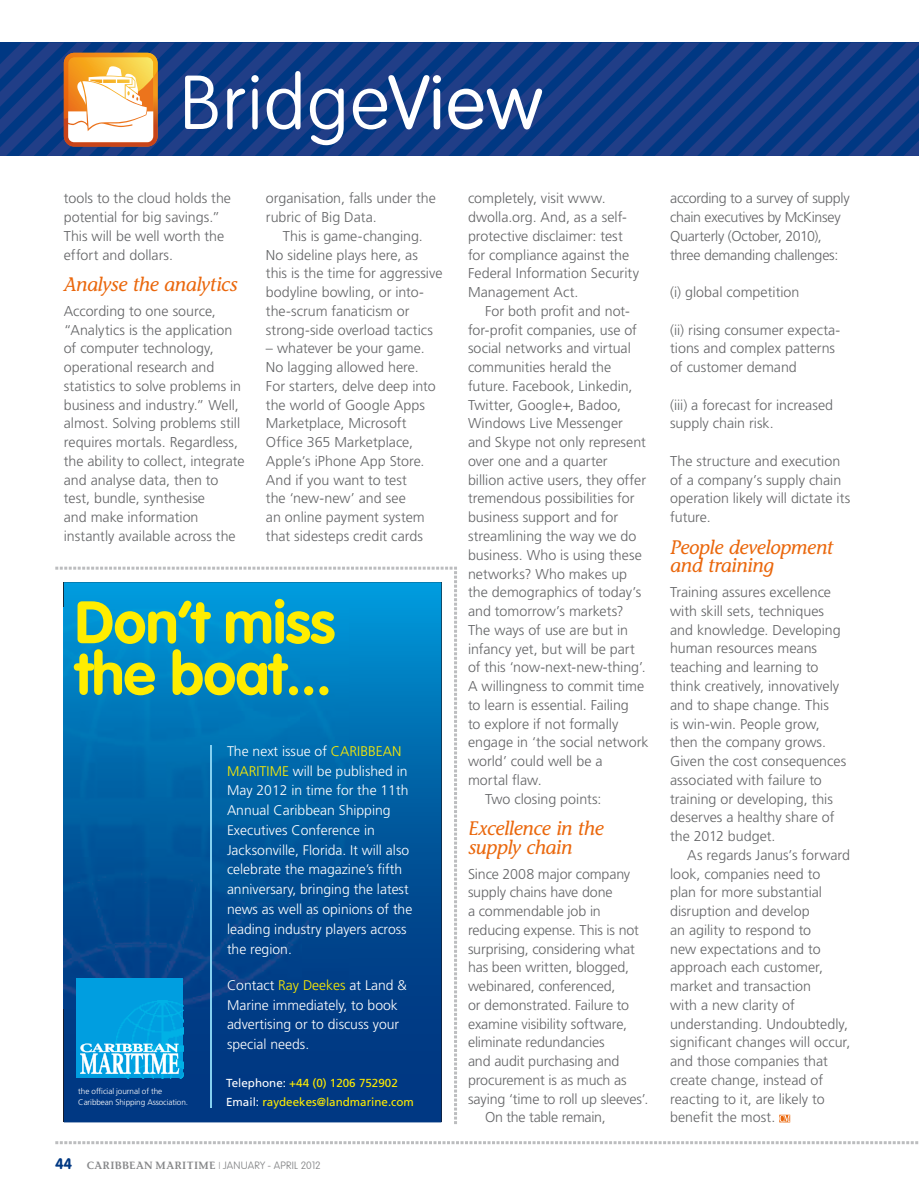
<style>
.page{position:relative;width:919px;height:1191px;background:#fff}
.page>*{position:absolute;margin:0;border:0;box-sizing:border-box;transform-origin:0 0}
.t1{font:100 75px "VAG Rounded";color:#fff}
.t2{font:700 58.8px/51.3px "VAG Rounded";letter-spacing:-.01em;color:#ffed00}
.t3{font:italic 19.5px/18.8px "Stone Informal";letter-spacing:-.015em;color:#ea670c}
.t4{font:300 14.25px/18.8px "Frutiger";color:#646567}
.t5{font:300 14.25px/18.8px "Frutiger";letter-spacing:-.02em;color:#646567}
.t6{font:300 13.95px/19.8px "Frutiger";color:#fff}
.t7{font:11.55px/18.6px "Frutiger";color:#ffed00}
.t8{font:600 10.5px "Stone Informal";letter-spacing:.03em;color:#87888a}
.t9{font:300 8.1px/11.7px "Frutiger";letter-spacing:-.01em;color:#fff}
.s1{font-style:inherit}
.s2{font-weight:300}
.s3{color:#ffed00}
.s4{color:#fff}
.s5{font-family:"VAG Rounded";font-weight:700;font-size:15px;color:#003883}
.s6{font-family:"Myriad Pro";font-weight:300}
.s7{font-family:"VAG Rounded";font-weight:100}
</style>
<div class="page">
<svg style="left:55px;top:1141px;width:863px;height:3px"></svg>
<svg style="left:0;top:43px;width:918px;height:113px;background:#244785"></svg>
<svg style="left:779px;top:1114px;width:11px;height:8px"></svg>
<svg style="left:55px;top:566px;width:402px;height:558px;background:#176fad"></svg>
<h1 class="t1" style="left:180px;top:60px;width:363px"><span class="s1">B</span>ridge<span class="s2">V</span><span class="s2">iew</span></h1>
<p class="t4" style="left:64px;top:189px;width:169px">tools to the cloud holds the potential for big savings.”<br>This will be well worth the effort and dollars.</p>
<h3 class="t3" style="left:64px;top:275px;width:175px">Analyse the analytics</h3>
<p class="t4" style="left:64px;top:301px;width:182px">According to one source, “Analytics is the application of computer technology, operational research and statistics to solve problems in business and industry.” Well, almost. Solving problems still requires mortals. Regardless, the ability to collect, integrate and analyse data, then to test, bundle, synthesise<br>and make information instantly available across the</p>
<p class="t4" style="left:266px;top:189px;width:171px">organisation, falls under the rubric of Big Data.</p>
<p class="t4" style="left:266px;top:226px;width:178px;text-indent:17px">This is game-changing.<br>No sideline plays here, as this is the time for aggressive bodyline bowling, or into&shy;the-scrum fanaticism or strong-side overload tactics</p>
<p class="t4" style="left:266px;top:339px;width:171px">– whatever be your game.<br>No lagging allowed here.<br>For starters, delve deep into the world of Google Apps<br>Marketplace, Microsoft<br>Office 365 Marketplace,<br>Apple’s iPhone App Store.<br>And if you want to test<br>the ‘new-new’ and see<br>an online payment system that sidesteps credit cards</p>
<h2 class="t2" style="left:75px;top:596px;width:262px">Don’t miss the boat...</h2>
<p class="t6" style="left:227px;top:741px;width:187px">The next issue of <span class="s3">CARIBBEAN<br>MARITIME</span> will be published in<br>May 2012 in time for the 11th<br>Annual Caribbean Shipping<br>Executives Conference in<br>Jacksonville, Florida. It will also celebrate the magazine’s fifth anniversary, bringing the latest news as well as opinions of the leading industry players across the region.</p>
<p class="t6" style="left:227px;top:975px;width:181px">Contact <span class="s3">Ray Deekes</span> at Land &amp;<br>Marine immediately, to book advertising or to discuss your special needs.</p>
<p class="t9" style="left:78px;top:1085px;width:111px">the official journal of the<br>Caribbean Shipping Association.</p>
<p class="t7" style="left:226px;top:1073px;width:189px"><span class="s4">Telephone:</span> +44 (0) 1206 752902<br><span class="s4">Email:</span> raydeekes@landmarine.com</p>
<p class="t8" style="left:55px;top:1158px;width:267px"><span class="s5">44</span> CARIBBEAN MARITIME <span class="s6">I</span> <span class="s7">JANUARY - APRIL 2012</span></p>
<p class="t4" style="left:468px;top:189px;width:172px">completely, visit www. dwolla.org. And, as a self&shy;protective disclaimer: test for compliance against the<br>Federal Information Security<br>Management Act.</p>
<p class="t4" style="left:485px;top:301px;width:146px">For both profit and not-</p>
<p class="t4" style="left:468px;top:320px;width:170px">for-profit companies, use of</p>
<p class="t4" style="left:468px;top:339px;width:164px">social networks and virtual</p>
<p class="t4" style="left:468px;top:358px;width:145px">communities herald the</p>
<p class="t4" style="left:468px;top:376px;width:166px">future. Facebook, Linkedin,</p>
<p class="t4" style="left:468px;top:395px;width:154px">Twitter, Google+, Badoo,</p>
<p class="t4" style="left:468px;top:414px;width:156px">Windows Live Messenger</p>
<p class="t4" style="left:468px;top:433px;width:179px">and Skype not only represent</p>
<p class="t4" style="left:468px;top:451px;width:141px">over one and a quarter</p>
<p class="t4" style="left:468px;top:470px;width:180px">billion active users, they offer</p>
<p class="t4" style="left:468px;top:489px;width:168px">tremendous possibilities for</p>
<p class="t4" style="left:468px;top:508px;width:152px">business support and for</p>
<p class="t4" style="left:468px;top:526px;width:170px">streamlining the way we do</p>
<p class="t4" style="left:468px;top:545px;width:175px">business. Who is using these</p>
<p class="t4" style="left:468px;top:564px;width:161px">networks? Who makes up</p>
<p class="t4" style="left:468px;top:583px;width:175px">the demographics of today’s</p>
<p class="t4" style="left:468px;top:601px;width:157px">and tomorrow’s markets?</p>
<p class="t4" style="left:468px;top:620px;width:161px">The ways of use are but in</p>
<p class="t4" style="left:468px;top:639px;width:168px">infancy yet, but will be part</p>
<p class="t4" style="left:468px;top:658px;width:179px">of this ‘now-next-new-thing’.</p>
<p class="t4" style="left:468px;top:676px;width:178px">A willingness to commit time</p>
<p class="t4" style="left:468px;top:695px;width:162px">to learn is essential. Failing</p>
<p class="t4" style="left:468px;top:714px;width:152px">to explore if not formally</p>
<p class="t4" style="left:468px;top:733px;width:182px">engage in ‘the social network</p>
<p class="t4" style="left:468px;top:752px;width:136px">world’ could well be a</p>
<p class="t4" style="left:468px;top:770px;width:75px">mortal flaw.</p>
<p class="t4" style="left:485px;top:789px;width:118px">Two closing points:</p>
<h3 class="t3" style="left:468px;top:819px;width:137px">Excellence in the supply chain</h3>
<p class="t4" style="left:468px;top:864px;width:164px">Since 2008 major company</p>
<p class="t4" style="left:468px;top:883px;width:146px">supply chains have done</p>
<p class="t4" style="left:468px;top:901px;width:134px">a commendable job in</p>
<p class="t4" style="left:468px;top:920px;width:172px">reducing expense. This is not</p>
<p class="t4" style="left:468px;top:939px;width:168px">surprising, considering what</p>
<p class="t4" style="left:468px;top:958px;width:163px">has been written, blogged,</p>
<p class="t4" style="left:468px;top:976px;width:149px">webinared, conferenced,</p>
<p class="t4" style="left:468px;top:995px;width:163px">or demonstrated. Failure to</p>
<p class="t4" style="left:468px;top:1014px;width:161px">examine visibility software,</p>
<p class="t4" style="left:468px;top:1033px;width:138px">eliminate redundancies</p>
<p class="t4" style="left:468px;top:1051px;width:153px">and audit purchasing and</p>
<p class="t4" style="left:468px;top:1070px;width:160px">procurement is as much as</p>
<p class="t4" style="left:468px;top:1089px;width:182px">saying ‘time to roll up sleeves’.</p>
<p class="t5" style="left:485px;top:1108px;width:122px">On the table remain,</p>
<p class="t5" style="left:670px;top:189px;width:181px">according to a survey of supply chain executives by McKinsey<br>Quarterly (October, 2010), three demanding challenges:</p>
<p class="t4" style="left:670px;top:283px;width:131px">(i) global competition</p>
<p class="t4" style="left:670px;top:320px;width:172px">(ii) rising consumer expecta&shy;tions and complex patterns of customer demand</p>
<p class="t4" style="left:670px;top:395px;width:165px">(iii) a forecast for increased supply chain risk.</p>
<p class="t4" style="left:670px;top:451px;width:182px">The structure and execution of a company’s supply chain operation likely will dictate its future.</p>
<h3 class="t3" style="left:670px;top:537px;width:165px">People development and training</h3>
<p class="t4" style="left:670px;top:583px;width:178px">Training assures excellence with skill sets, techniques and knowledge. Developing human resources means teaching and learning to think creatively, innovatively and to shape change. This<br>is win-win. People grow, then the company grows.<br>Given the cost consequences associated with failure to training or developing, this deserves a healthy share of the 2012 budget.</p>
<p class="t4" style="left:670px;top:845px;width:182px;text-indent:17px">As regards Janus’s forward look, companies need to<br>plan for more substantial disruption and develop<br>an agility to respond to<br>new expectations and to approach each customer, market and transaction<br>with a new clarity of understanding. Undoubtedly, significant changes will occur, and those companies that create change, instead of reacting to it, are likely to benefit the most.</p>
</div>
